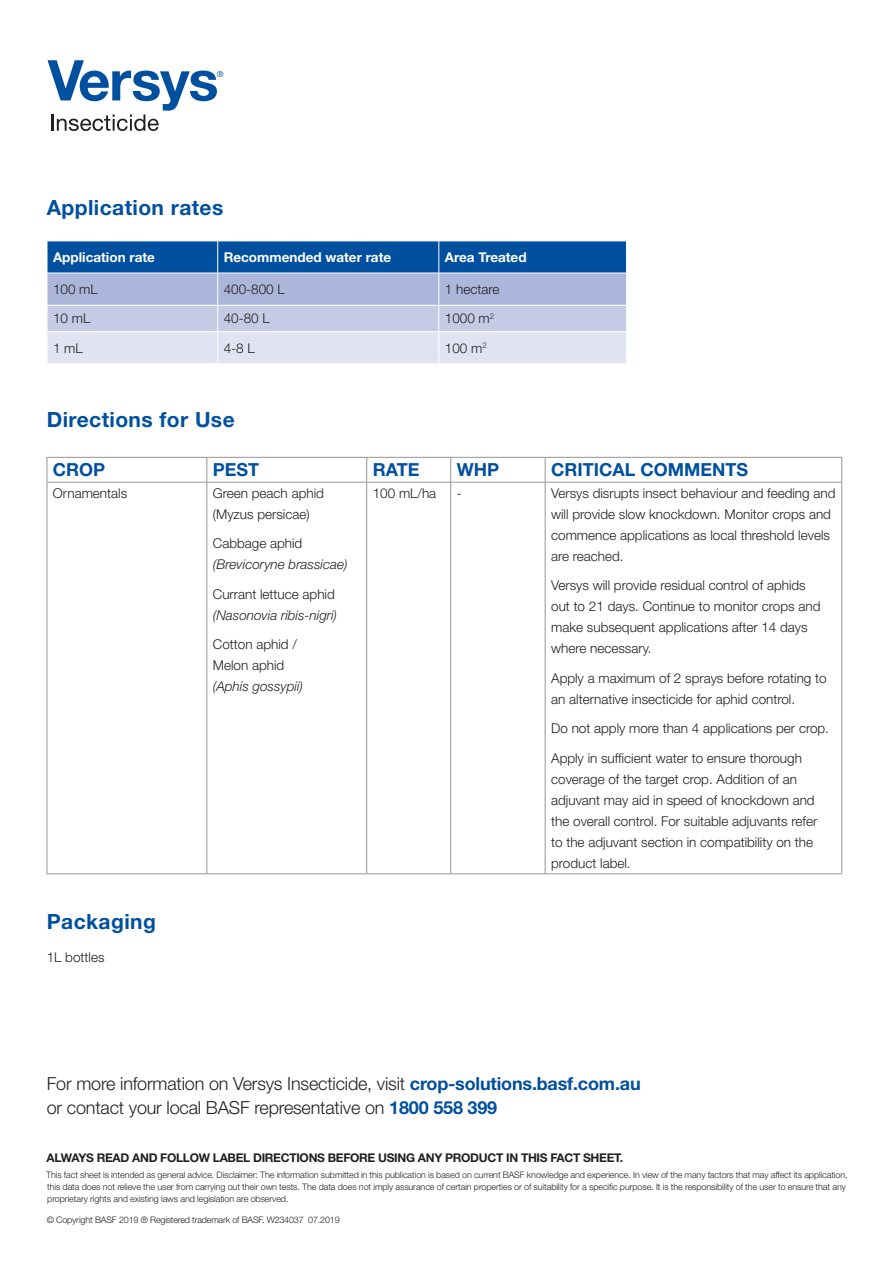
<style>
.page{position:relative;width:893px;height:1263px;background:#fff}
.page>*{position:absolute;margin:0;border:0;box-sizing:border-box;transform-origin:0 0}
.t1{font:700 21px "Helvetica Neue LT Std";letter-spacing:.02em;color:#01509f}
.t2{font:300 18px/24px "Helvetica Neue LT Std";letter-spacing:-.01em;color:#231f20}
.t3{font:700 18px "Helvetica Neue LT Std";color:#01509f}
.t4{font:300 13.5px/21px "Helvetica Neue LT Std";color:#231f20}
.t5{font:italic 300 13.5px "Helvetica Neue LT Std";color:#231f20}
.t6{font:700 13.5px "Helvetica Neue LT Std";color:#fff}
.t7{font:700 12px "Helvetica Neue LT Std";letter-spacing:-.025em;color:#231f20}
.t8{font:300 9px/12px "Helvetica Neue LT Std";letter-spacing:-.01em;color:#231f20}
.s1{font-weight:700;color:#01509f}
</style>
<div class="page">
<svg style="left:48px;top:60px;width:175px;height:71px"></svg>
<hr style="left:47px;top:457px;width:160px;height:1px;background:#939598">
<svg style="left:47px;top:457px;width:1px;height:25px"></svg>
<hr style="left:207px;top:457px;width:160px;height:1px;background:#939598">
<svg style="left:207px;top:457px;width:1px;height:25px"></svg>
<hr style="left:367px;top:457px;width:84px;height:1px;background:#939598">
<svg style="left:366px;top:457px;width:1px;height:25px"></svg>
<hr style="left:451px;top:457px;width:94px;height:1px;background:#939598">
<svg style="left:450px;top:457px;width:1px;height:25px"></svg>
<hr style="left:545px;top:457px;width:297px;height:1px;background:#939598">
<svg style="left:545px;top:457px;width:1px;height:25px"></svg>
<svg style="left:841px;top:457px;width:1px;height:25px"></svg>
<hr style="left:47px;top:482px;width:160px;height:1px;background:#939598">
<hr style="left:47px;top:482px;width:1px;height:392px;background:#939598">
<hr style="left:207px;top:482px;width:160px;height:1px;background:#939598">
<hr style="left:207px;top:482px;width:1px;height:392px;background:#939598">
<hr style="left:367px;top:482px;width:84px;height:1px;background:#939598">
<hr style="left:366px;top:482px;width:1px;height:392px;background:#939598">
<hr style="left:451px;top:482px;width:94px;height:1px;background:#939598">
<hr style="left:450px;top:482px;width:1px;height:392px;background:#939598">
<hr style="left:545px;top:482px;width:297px;height:1px;background:#939598">
<hr style="left:545px;top:482px;width:1px;height:392px;background:#939598">
<hr style="left:841px;top:482px;width:1px;height:392px;background:#939598">
<hr style="left:47px;top:874px;width:160px;height:1px;background:#939598">
<hr style="left:207px;top:874px;width:160px;height:1px;background:#939598">
<hr style="left:367px;top:874px;width:84px;height:1px;background:#939598">
<hr style="left:451px;top:874px;width:94px;height:1px;background:#939598">
<hr style="left:545px;top:874px;width:297px;height:1px;background:#939598">
<svg style="left:47px;top:242px;width:579px;height:121px;background:#94add4"></svg>
<hr style="left:47px;top:331px;width:171px;height:1px;background:#fff">
<hr style="left:47px;top:332px;width:1px;height:32px;background:#fff">
<hr style="left:218px;top:331px;width:221px;height:1px;background:#fff">
<hr style="left:217px;top:332px;width:1px;height:32px;background:#fff">
<hr style="left:439px;top:331px;width:188px;height:1px;background:#fff">
<hr style="left:439px;top:332px;width:1px;height:32px;background:#fff">
<hr style="left:47px;top:241px;width:1px;height:32px;background:#fff">
<hr style="left:217px;top:241px;width:1px;height:32px;background:#fff">
<hr style="left:439px;top:241px;width:1px;height:32px;background:#fff">
<hr style="left:47px;top:273px;width:171px;height:1px;background:#fff">
<hr style="left:218px;top:273px;width:221px;height:1px;background:#fff">
<hr style="left:439px;top:273px;width:188px;height:1px;background:#fff">
<h1 class="t1" style="left:47px;top:194px;width:178px">Application rates</h1>
<p class="t6" style="left:53px;top:249px;width:103px">Application rate</p>
<p class="t6" style="left:224px;top:249px;width:169px">Recommended water rate</p>
<p class="t6" style="left:445px;top:249px;width:83px">Area Treated</p>
<p class="t4" style="left:53px;top:278px;width:46px">100 mL</p>
<p class="t4" style="left:224px;top:278px;width:63px">400-800 L</p>
<p class="t4" style="left:445px;top:278px;width:56px">1 hectare</p>
<p class="t4" style="left:53px;top:308px;width:39px">10 mL</p>
<p class="t4" style="left:224px;top:308px;width:48px">40-80 L</p>
<p class="t4" style="left:445px;top:308px;width:51px">1000 m<sup>2</sup></p>
<p class="t4" style="left:53px;top:337px;width:31px">1 mL</p>
<p class="t4" style="left:224px;top:337px;width:33px">4-8 L</p>
<p class="t4" style="left:445px;top:337px;width:43px">100 m<sup>2</sup></p>
<h1 class="t1" style="left:47px;top:407px;width:189px">Directions for Use</h1>
<h2 class="t3" style="left:53px;top:459px;width:54px">CROP</h2>
<h2 class="t3" style="left:213px;top:459px;width:48px">PEST</h2>
<h2 class="t3" style="left:373px;top:459px;width:48px">RATE</h2>
<h2 class="t3" style="left:457px;top:459px;width:44px">WHP</h2>
<h2 class="t3" style="left:551px;top:459px;width:198px">CRITICAL COMMENTS</h2>
<p class="t4" style="left:53px;top:482px;width:76px">Ornamentals</p>
<p class="t4" style="left:213px;top:482px;width:113px">Green peach aphid (Myzus persicae)</p>
<p class="t4" style="left:213px;top:533px;width:91px">Cabbage aphid</p>
<p class="t5" style="left:213px;top:556px;width:136px">(Brevicoryne brassicae)</p>
<p class="t4" style="left:213px;top:583px;width:124px">Currant lettuce aphid</p>
<p class="t5" style="left:213px;top:607px;width:126px">(Nasonovia ribis-nigri)</p>
<p class="t4" style="left:213px;top:634px;width:86px">Cotton aphid /<br>Melon aphid</p>
<p class="t5" style="left:213px;top:678px;width:92px">(Aphis gossypii)</p>
<p class="t4" style="left:373px;top:482px;width:65px">100 mL/ha</p>
<p class="t4" style="left:457px;top:482px;width:6px">-</p>
<p class="t4" style="left:551px;top:482px;width:286px">Versys disrupts insect behaviour and feeding and will provide slow knockdown. Monitor crops and commence applications as local threshold levels are reached.</p>
<p class="t4" style="left:551px;top:575px;width:271px">Versys will provide residual control of aphids out to 21 days. Continue to monitor crops and make subsequent applications after 14 days where necessary.</p>
<p class="t4" style="left:551px;top:667px;width:277px">Apply a maximum of 2 sprays before rotating to an alternative insecticide for aphid control.</p>
<p class="t4" style="left:551px;top:713px;width:279px;line-height:29.5px">Do not apply more than 4 applications per crop.<br>Apply in sufficient water to ensure thorough</p>
<p class="t4" style="left:551px;top:768px;width:268px">coverage of the target crop. Addition of an adjuvant may aid in speed of knockdown and the overall control. For suitable adjuvants refer to the adjuvant section in compatibility on the product label.</p>
<h1 class="t1" style="left:47px;top:909px;width:111px">Packaging</h1>
<p class="t4" style="left:47px;top:946px;width:59px">1L bottles</p>
<h2 class="t2" style="left:47px;top:1071px;width:595px">For more information on Versys Insecticide, visit <span class="s1">crop-solutions.basf.com.au </span>or contact your local BASF representative on <span class="s1">1800 558 399</span></h2>
<p class="t7" style="left:47px;top:1150px;width:578px">ALWAYS READ AND FOLLOW LABEL DIRECTIONS BEFORE USING ANY PRODUCT IN THIS FACT SHEET.</p>
<p class="t8" style="left:46px;top:1169px;width:803px">This fact sheet is intended as general advice. Disclaimer: The information submitted in this publication is based on current BASF knowledge and experience. In view of the many factors that may affect its application, this data does not relieve the user from carrying out their own tests. The data does not imply assurance of certain properties or of suitability for a specific purpose. It is the responsibility of the user to ensure that any proprietary rights and existing laws and legislation are observed.</p>
<p class="t8" style="left:47px;top:1213px;width:294px">© Copyright BASF 2019 ® Registered trademark of BASF. W234037 07.2019</p>
</div>
